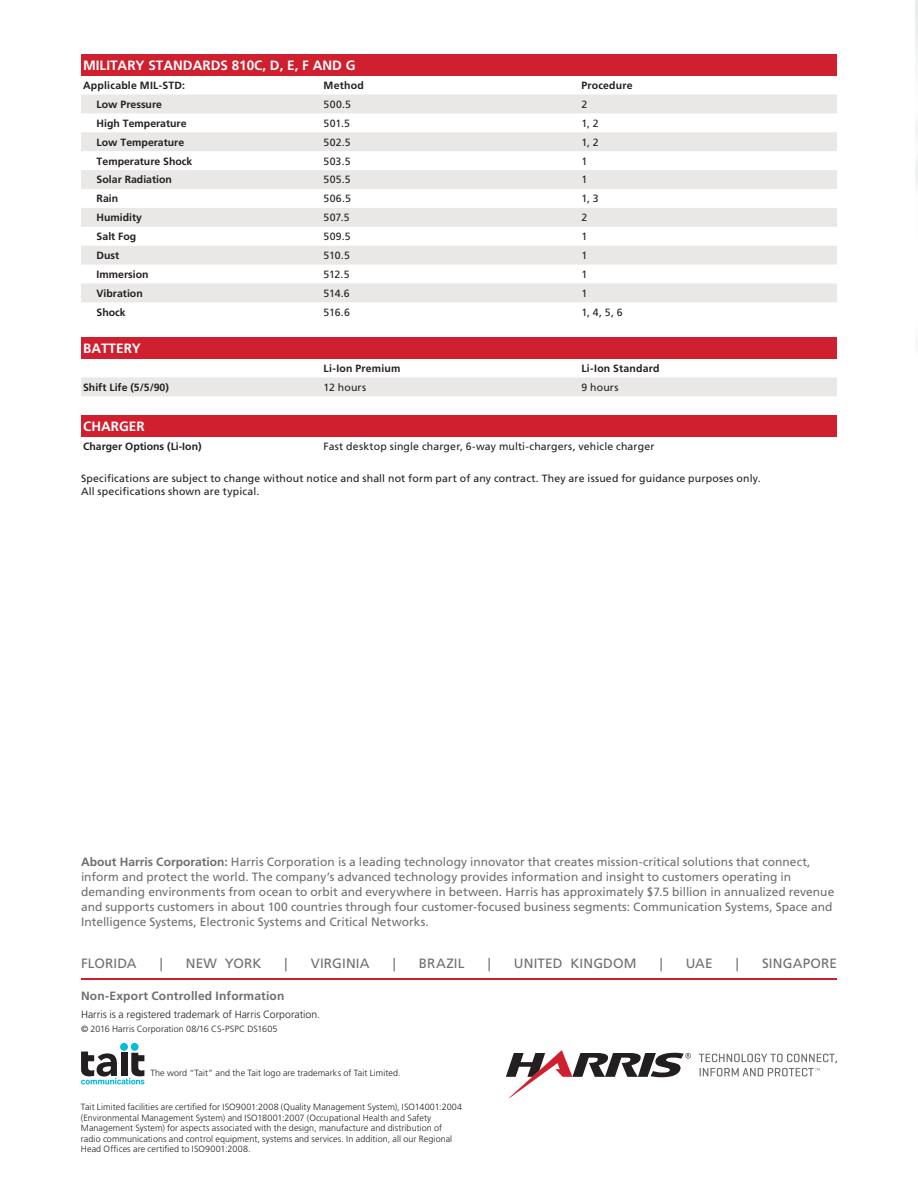
<style>
.page{position:relative;width:918px;height:1188px;background:#fff}
.page>*{position:absolute;margin:0;border:0;box-sizing:border-box;transform-origin:0 0}
.t1{font:13.5px "Frutiger LT Std";letter-spacing:.01em;color:#6d6f71}
.t2{font:700 13.5px "Frutiger LT Std";color:#fff}
.t3{font:12px/15px "Frutiger LT Std";color:#6d6f71}
.t4{font:700 12px "Frutiger LT Std";letter-spacing:.015em;color:#6d6f71}
.t5{font:10.5px/13.5px "Frutiger LT Std";letter-spacing:.015em;color:#231f20}
.t6{font:700 10.5px "Frutiger LT Std";color:#231f20}
.t7{font:700 10.5px "Frutiger LT Std";letter-spacing:.02em;color:#231f20}
.t8{font:300 10.5px "Frutiger LT Std";color:#231f20}
.t9{font:300 9px/10.5px "Frutiger LT Std";letter-spacing:.005em;color:#231f20}
.s1{font-weight:700}
</style>
<div class="page">
<svg style="left:506px;top:1050px;width:185px;height:49px"></svg>
<svg style="left:699px;top:1054px;width:138px;height:22px"></svg>
<hr style="left:81px;top:978px;width:756px;height:2px;background:#d01f2e">
<div style="left:131px;top:1043px;width:8px;height:8px;background:#00bcde;border-radius:50%"></div>
<div style="left:120px;top:1043px;width:8px;height:8px;background:#00bcde;border-radius:50%"></div>
<svg style="left:81px;top:1052px;width:64px;height:33px"></svg>
<div style="left:81px;top:54px;width:756px;height:22px;background:#d01f2e"></div>
<svg style="left:81px;top:94px;width:756px;height:95px;fill:#eae8e6"></svg>
<svg style="left:81px;top:208px;width:756px;height:94px;fill:#eae8e6"></svg>
<div style="left:81px;top:337px;width:756px;height:22px;background:#d01f2e"></div>
<div style="left:81px;top:377px;width:756px;height:19px;background:#eae8e6"></div>
<div style="left:81px;top:415px;width:756px;height:21px;background:#d01f2e"></div>
<p class="t2" style="left:83px;top:59px;width:274px">MILITARY STANDARDS 810C, D, E, F AND G</p>
<p class="t7" style="left:83px;top:80px;width:104px">Applicable MIL-STD:</p>
<p class="t6" style="left:324px;top:80px;width:42px">Method</p>
<p class="t7" style="left:581px;top:80px;width:53px">Procedure</p>
<p class="t6" style="left:97px;top:99px;width:67px">Low Pressure</p>
<p class="t5" style="left:324px;top:98px;width:29px">500.5</p>
<p class="t5" style="left:581px;top:98px;width:7px">2</p>
<p class="t6" style="left:97px;top:118px;width:91px">High Temperature</p>
<p class="t5" style="left:324px;top:117px;width:28px">501.5</p>
<p class="t5" style="left:581px;top:117px;width:19px">1, 2</p>
<p class="t6" style="left:97px;top:137px;width:89px">Low Temperature</p>
<p class="t5" style="left:324px;top:136px;width:29px">502.5</p>
<p class="t5" style="left:581px;top:136px;width:19px">1, 2</p>
<p class="t6" style="left:97px;top:156px;width:97px">Temperature Shock</p>
<p class="t5" style="left:324px;top:155px;width:29px">503.5</p>
<p class="t5" style="left:581px;top:155px;width:7px">1</p>
<p class="t6" style="left:97px;top:175px;width:77px">Solar Radiation</p>
<p class="t5" style="left:324px;top:174px;width:29px">505.5</p>
<p class="t5" style="left:581px;top:174px;width:7px">1</p>
<p class="t6" style="left:97px;top:194px;width:23px">Rain</p>
<p class="t5" style="left:324px;top:193px;width:29px">506.5</p>
<p class="t5" style="left:581px;top:193px;width:19px">1, 3</p>
<p class="t6" style="left:97px;top:213px;width:47px">Humidity</p>
<p class="t5" style="left:324px;top:211px;width:28px">507.5</p>
<p class="t5" style="left:581px;top:211px;width:7px">2</p>
<p class="t6" style="left:97px;top:231px;width:41px">Salt Fog</p>
<p class="t5" style="left:324px;top:230px;width:29px">509.5</p>
<p class="t5" style="left:581px;top:230px;width:7px">1</p>
<p class="t6" style="left:97px;top:250px;width:24px">Dust</p>
<p class="t5" style="left:324px;top:249px;width:28px">510.5</p>
<p class="t5" style="left:581px;top:249px;width:7px">1</p>
<p class="t6" style="left:97px;top:269px;width:53px">Immersion</p>
<p class="t5" style="left:324px;top:268px;width:27px">512.5</p>
<p class="t5" style="left:581px;top:268px;width:7px">1</p>
<p class="t6" style="left:97px;top:288px;width:48px">Vibration</p>
<p class="t5" style="left:324px;top:287px;width:28px">514.6</p>
<p class="t5" style="left:581px;top:287px;width:7px">1</p>
<p class="t6" style="left:97px;top:307px;width:31px">Shock</p>
<p class="t5" style="left:324px;top:306px;width:28px">516.6</p>
<p class="t5" style="left:581px;top:306px;width:43px">1, 4, 5, 6</p>
<p class="t2" style="left:83px;top:342px;width:59px">BATTERY</p>
<p class="t7" style="left:324px;top:363px;width:78px">Li-Ion Premium</p>
<p class="t7" style="left:581px;top:363px;width:80px">Li-Ion Standard</p>
<p class="t6" style="left:83px;top:382px;width:87px">Shift Life (5/5/90)</p>
<p class="t5" style="left:324px;top:381px;width:44px">12 hours</p>
<p class="t5" style="left:581px;top:381px;width:39px">9 hours</p>
<p class="t2" style="left:83px;top:419px;width:63px">CHARGER</p>
<p class="t6" style="left:83px;top:441px;width:120px">Charger Options (Li-Ion)</p>
<p class="t5" style="left:324px;top:440px;width:332px">Fast desktop single charger, 6-way multi-chargers, vehicle charger</p>
<p class="t5" style="left:81px;top:472px;width:681px">Specifications are subject to change without notice and shall not form part of any contract. They are issued for guidance purposes only.<br>All specifications shown are typical.</p>
<p class="t3" style="left:81px;top:855px;width:755px"><span class="s1">About Harris Corporation:</span> Harris Corporation is a leading technology innovator that creates mission-critical solutions that connect, inform and protect the world. The company’s advanced technology provides information and insight to customers operating in demanding environments from ocean to orbit and everywhere in between. Harris has approximately $7.5 billion in annualized revenue and supports customers in about 100 countries through four customer-focused business segments: Communication Systems, Space and Intelligence Systems, Electronic Systems and Critical Networks.</p>
<p class="t1" style="left:81px;top:956px;width:57px">FLORIDA</p>
<p class="t1" style="left:160px;top:956px;width:4px">|</p>
<p class="t1" style="left:186px;top:956px;width:77px">NEW YORK</p>
<p class="t1" style="left:285px;top:956px;width:4px">|</p>
<p class="t1" style="left:311px;top:956px;width:60px">VIRGINIA</p>
<p class="t1" style="left:393px;top:956px;width:4px">|</p>
<p class="t1" style="left:419px;top:956px;width:47px">BRAZIL</p>
<p class="t1" style="left:488px;top:956px;width:4px">|</p>
<p class="t1" style="left:514px;top:956px;width:124px">UNITED KINGDOM</p>
<p class="t1" style="left:660px;top:956px;width:4px">|</p>
<p class="t1" style="left:686px;top:956px;width:28px">UAE</p>
<p class="t1" style="left:736px;top:956px;width:4px">|</p>
<p class="t1" style="left:762px;top:956px;width:76px">SINGAPORE</p>
<p class="t8" style="left:81px;top:1010px;width:241px">Harris is a registered trademark of Harris Corporation.</p>
<p class="t9" style="left:81px;top:1024px;width:198px">© 2016 Harris Corporation 08/16 CS-PSPC DS1605</p>
<p class="t4" style="left:81px;top:990px;width:205px">Non-Export Controlled Information</p>
<p class="t9" style="left:151px;top:1068px;width:252px">The word “Tait” and the Tait logo are trademarks of Tait Limited.</p>
<p class="t9" style="left:81px;top:1102px;width:383px">Tait Limited facilities are certified for ISO9001:2008 (Quality Management System), ISO14001:2004 (Environmental Management System) and ISO18001:2007 (Occupational Health and Safety Management System) for aspects associated with the design, manufacture and distribution of radio communications and control equipment, systems and services. In addition, all our Regional Head Offices are certified to ISO9001:2008.</p>
</div>
